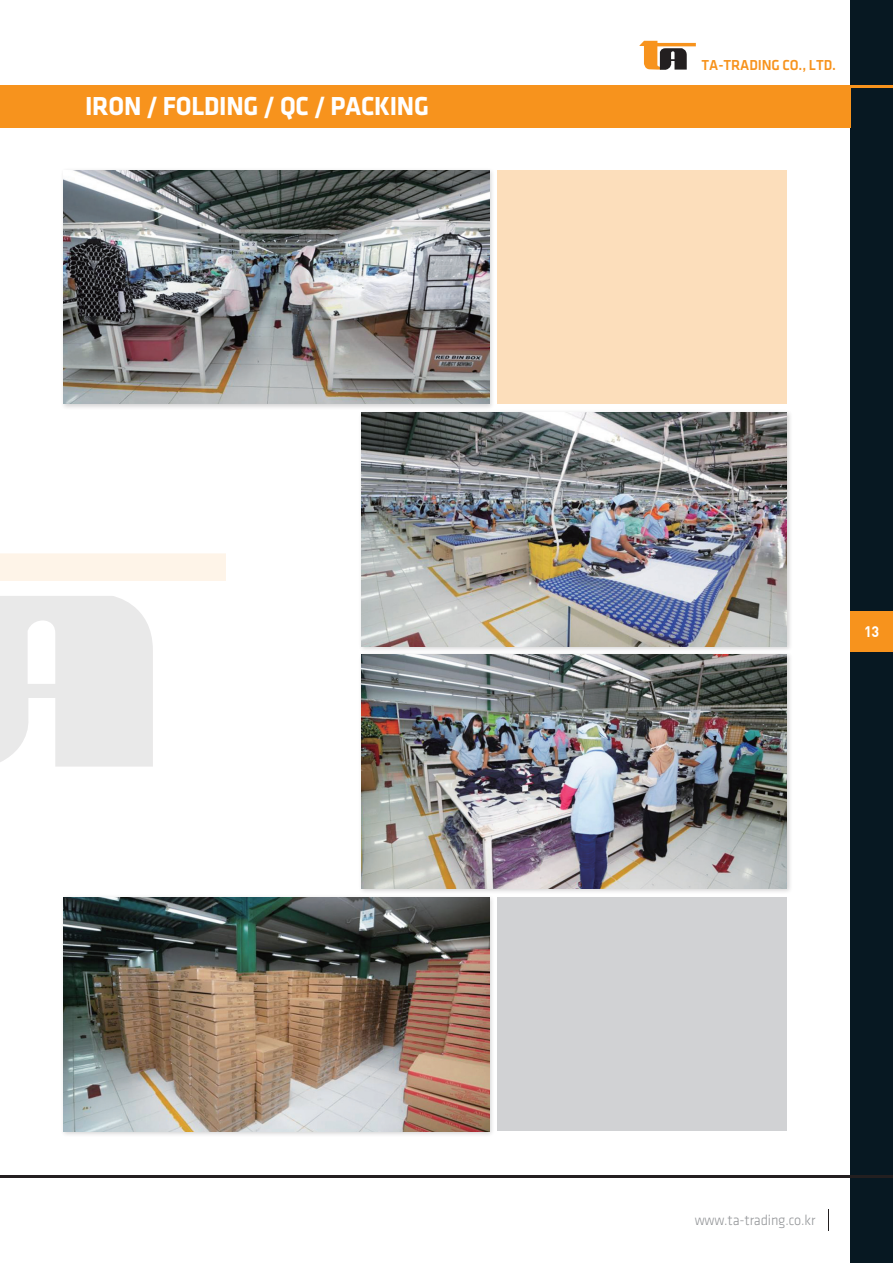
<style>
.page{position:relative;width:893px;height:1263px;background:#fff}
.page>*{position:absolute;margin:0;border:0;box-sizing:border-box;transform-origin:0 0}
.t1{font:700 27px "Klavika";letter-spacing:-.01em;color:#fff;scale:.95 1}
.t2{font:15px "Klavika Light OSF";letter-spacing:-.01em;color:#939598;scale:.95 1}
.t3{font:15px "Klavika Med Caps SC";letter-spacing:-.01em;color:#f7931d;scale:.95 1}
.t4{font:700 15px "DINCE";color:#fff;scale:.95 1}
</style>
<div class="page">
<div style="left:850px;top:610px;width:43px;height:43px;background:#f7931d"></div>
<div style="left:850px;top:0;width:43px;height:610px;background:#071822"></div>
<div style="left:850px;top:653px;width:43px;height:610px;background:#071822"></div>
<hr style="left:0;top:85px;width:893px;height:2px;background:#f7931d">
<hr style="left:0;top:1176px;width:893px;height:2px;background:#231f20">
<svg style="left:828px;top:1210px;width:1px;height:21px"></svg>
<svg style="left:639px;top:41px;width:57px;height:29px"></svg>
<div style="left:61px;top:167px;width:434px;height:243px;background:#231f20;opacity:.2"></div>
<img style="left:64px;top:170px;width:425px;height:234px">
<div style="left:358px;top:652px;width:435px;height:243px;background:#231f20;opacity:.2"></div>
<img style="left:361px;top:655px;width:426px;height:234px">
<div style="left:358px;top:409px;width:435px;height:243px;background:#231f20;opacity:.2"></div>
<img style="left:361px;top:412px;width:426px;height:234px">
<div style="left:61px;top:894px;width:434px;height:243px;background:#231f20;opacity:.2"></div>
<img style="left:64px;top:897px;width:425px;height:234px">
<div style="left:0;top:553px;width:226px;height:28px;background:#fef4e8"></div>
<svg style="left:0;top:596px;width:153px;height:171px"></svg>
<div style="left:497px;top:170px;width:290px;height:234px;background:#fcdebb"></div>
<div style="left:497px;top:897px;width:290px;height:234px;background:#d1d2d4"></div>
<div style="left:0;top:85px;width:850px;height:43px;background:#f7931d"></div>
<p class="t1" style="left:85px;top:92px;width:364px">IRON / FOLDING / QC / PACKING</p>
<p class="t3" style="left:702px;top:57px;width:143px">TA-TRADING CO., LTD.</p>
<p class="t4" style="left:864px;top:621px;width:18px">13</p>
<p class="t2" style="left:695px;top:1213px;width:129px">www.ta-trading.co.kr</p>
</div>
